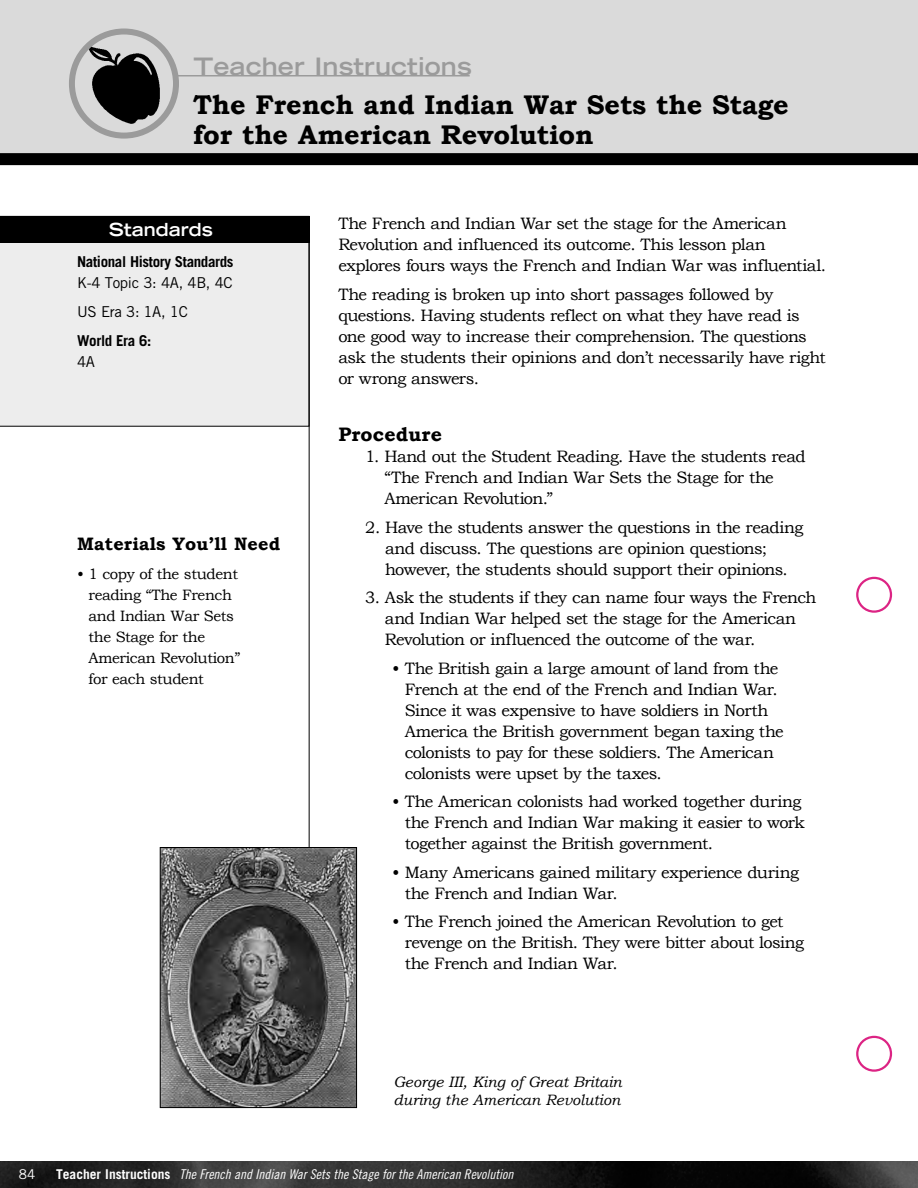
<style>
.page{position:relative;width:918px;height:1188px;background:#fff}
.page>*{position:absolute;margin:0;border:0;box-sizing:border-box;transform-origin:0 0}
.t1{font:700 27px/30px "Bookman Old Style";letter-spacing:-.005em;color:#000}
.t2{font:700 expanded 24px "Trade Gothic LT Std";letter-spacing:.005em;color:#9b9b9b}
.t3{font:700 19.5px "Bookman Old Style";letter-spacing:.01em;color:#000}
.t4{font:700 18px "Bookman Old Style";letter-spacing:.01em;color:#000}
.t5{font:700 expanded 18px "Trade Gothic LT Std";color:#fff}
.t6{font:16.5px/21px "Bookman Old Style";letter-spacing:-.035em;color:#000}
.t7{font:15px/21px "Bookman Old Style";letter-spacing:-.025em;color:#000}
.t8{font:italic 15px/18px "Bookman Old Style";color:#000}
.t9{font:700 15px "Trade Gothic LT Std";letter-spacing:-.025em;color:#000}
.t10{font:15px/28.5px "Trade Gothic LT Std";letter-spacing:-.025em;color:#000}
.t11{font:13.5px "Trade Gothic LT Std Cn 18 Obl";color:#fff}
.t12{font:13.5px "Trade Gothic LT Std";color:#fff}
.s1{font-family:"Trade Gothic LT Std";font-weight:700}
</style>
<div class="page">
<img style="left:0;top:1161px;width:918px;height:27px">
<svg style="left:855px;top:165px;width:38px;height:907px"></svg>
<div style="left:0;top:0;width:918px;height:162px;background:#dadada"></div>
<div style="left:0;top:153px;width:918px;height:12px;background:#000"></div>
<hr style="left:176px;top:75px;width:294px;height:1px;background:#9b9b9b">
<img style="left:72px;top:33px;width:104px;height:99px">
<div style="left:69px;top:29px;width:110px;height:110px;border:6px solid #9b9b9b;border-radius:50%"></div>
<div style="left:0;top:243px;width:309px;height:184px;background:#ededed"></div>
<hr style="left:309px;top:216px;width:1px;height:864px;background:#000">
<div style="left:0;top:216px;width:309px;height:27px;background:#000"></div>
<img style="left:162px;top:849px;width:193px;height:257px">
<div style="left:160px;top:847px;width:197px;height:261px;border:1px solid #000"></div>
<h2 class="t2" style="left:193px;top:51px;width:280px">Teacher Instructions</h2>
<h1 class="t1" style="left:193px;top:90px;width:597px">The French and Indian War Sets the Stage for the American Revolution</h1>
<p class="t5" style="left:109px;top:218px;width:105px">Standards</p>
<p class="t9" style="left:77px;top:253px;width:158px">National History Standards</p>
<p class="t10" style="left:77px;top:269px;width:157px">K-4 Topic 3: 4A, 4B, 4C<br>US Era 3: 1A, 1C</p>
<p class="t9" style="left:77px;top:331px;width:76px">World Era 6:</p>
<p class="t10" style="left:77px;top:347px;width:19px">4A</p>
<p class="t4" style="left:77px;top:534px;width:205px">Materials You’ll Need</p>
<p class="t7" style="left:89px;top:563px;width:153px;text-indent:-11px">• 1 copy of the student reading “The French and Indian War Sets the Stage for the<br>American Revolution” for each student</p>
<p class="t6" style="left:338px;top:213px;width:489px">The French and Indian War set the stage for the American<br>Revolution and influenced its outcome. This lesson plan explores fours ways the French and Indian War was influential.</p>
<p class="t6" style="left:338px;top:284px;width:489px">The reading is broken up into short passages followed by questions. Having students reflect on what they have read is one good way to increase their comprehension. The questions ask the students their opinions and don’t necessarily have right or wrong answers.</p>
<p class="t3" style="left:338px;top:423px;width:105px">Procedure</p>
<p class="t6" style="left:384px;top:446px;width:423px;text-indent:-19px">1. Hand out the Student Reading. Have the students read “The French and Indian War Sets the Stage for the<br>American Revolution.”</p>
<p class="t6" style="left:385px;top:516px;width:420px;text-indent:-20px">2. Have the students answer the questions in the reading and discuss. The questions are opinion questions; however, the students should support their opinions.</p>
<p class="t6" style="left:385px;top:587px;width:433px;text-indent:-20px">3. Ask the students if they can name four ways the French and Indian War helped set the stage for the American<br>Revolution or influenced the outcome of the war.</p>
<p class="t6" style="left:405px;top:658px;width:381px;text-indent:-12px">• The British gain a large amount of land from the French at the end of the French and Indian War.<br>Since it was expensive to have soldiers in North America the British government began taxing the colonists to pay for these soldiers. The American colonists were upset by the taxes.</p>
<p class="t6" style="left:405px;top:791px;width:401px;text-indent:-12px">• The American colonists had worked together during the French and Indian War making it easier to work together against the British government.</p>
<p class="t6" style="left:405px;top:862px;width:396px;text-indent:-12px">• Many Americans gained military experience during the French and Indian War.</p>
<p class="t6" style="left:405px;top:911px;width:401px;text-indent:-12px">• The French joined the American Revolution to get revenge on the British. They were bitter about losing the French and Indian War.</p>
<p class="t8" style="left:394px;top:1073px;width:230px">George III, King of Great Britain during the American Revolution</p>
<p class="t12" style="left:19px;top:1166px;width:18px">84</p>
<p class="t11" style="left:56px;top:1167px;width:459px"><span class="s1">Teacher Instructions</span> The French and Indian War Sets the Stage for the American Revolution</p>
</div>
